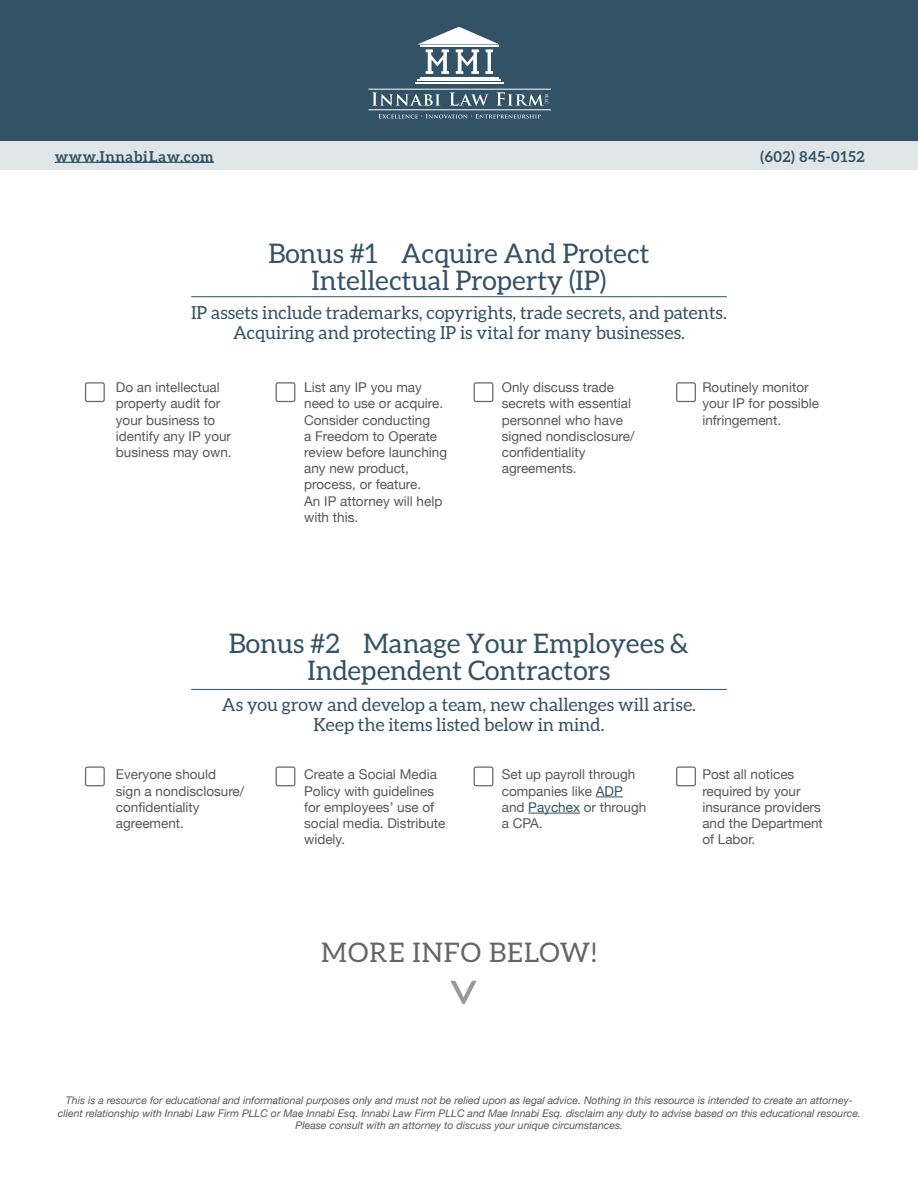
<style>
.page{position:relative;width:918px;height:1188px;background:#fff}
.page>*{position:absolute;margin:0;border:0;box-sizing:border-box;transform-origin:0 0}
.t1{font:60px "Aleo";color:#999}
.t2{font:27px/27px "Aleo";color:#335266;text-align:center}
.t3{font:27px "Aleo";letter-spacing:.04em;color:#666}
.t4{font:18px/19.5px "Aleo";color:#335266;text-align:center}
.t5{font:700 15px "Aleo";letter-spacing:.04em;color:#335266}
.t6{font:13.5px/16.2px "Helvetica Neue";color:#57585a}
.t7{font:italic 10.5px/12.6px "Helvetica Neue";color:#57585a;text-align:center}
.t8{font:700 4.05px "Trajan Pro";color:#fff}
.s1{color:#335266}
</style>
<div class="page">
<div style="left:0;top:0;width:918px;height:142px;background:#335266"></div>
<hr style="left:417px;top:79px;width:84px;height:2px;background:#fff">
<hr style="left:415px;top:82px;width:88px;height:2px;background:#fff">
<hr style="left:420px;top:77px;width:78px;height:1px;background:#fff">
<svg style="left:417px;top:27px;width:83px;height:47px"></svg>
<svg style="left:379px;top:114px;width:162px;height:4px"></svg>
<svg style="left:372px;top:92px;width:68px;height:14px"></svg>
<svg style="left:449px;top:92px;width:40px;height:14px"></svg>
<svg style="left:496px;top:92px;width:48px;height:14px"></svg>
<hr style="left:369px;top:89px;width:182px;height:1px;background:#fff">
<hr style="left:369px;top:110px;width:182px;height:1px;background:#fff">
<div style="left:0;top:142px;width:918px;height:28px;background:#e0e5e8"></div>
<hr style="left:55px;top:162px;width:159px;height:1px;background:#335266">
<svg style="left:596px;top:797px;width:27px;height:1px"></svg>
<hr style="left:528px;top:813px;width:52px;height:1px;background:#335266">
<hr style="left:191px;top:296px;width:536px;height:1px;background:#335266">
<hr style="left:191px;top:689px;width:536px;height:1px;background:#335266">
<svg style="left:85px;top:382px;width:20px;height:20px"></svg>
<svg style="left:85px;top:767px;width:20px;height:19px"></svg>
<svg style="left:276px;top:382px;width:19px;height:20px"></svg>
<svg style="left:276px;top:767px;width:19px;height:19px"></svg>
<svg style="left:474px;top:382px;width:19px;height:20px"></svg>
<svg style="left:474px;top:767px;width:19px;height:19px"></svg>
<svg style="left:676px;top:382px;width:20px;height:20px"></svg>
<svg style="left:676px;top:767px;width:20px;height:19px"></svg>
<p class="t8" style="left:549px;top:94px;width:12px;rotate:90deg">PLLC</p>
<p class="t5" style="left:55px;top:148px;width:160px">www.InnabiLaw.com</p>
<p class="t5" style="left:760px;top:148px;width:106px">(602) 845-0152</p>
<p class="t2" style="left:268px;top:239px;width:383px">Bonus #1 Acquire And Protect<br>Intellectual Property (IP)</p>
<p class="t4" style="left:191px;top:303px;width:537px">IP assets include trademarks, copyrights, trade secrets, and patents.<br>Acquiring and protecting IP is vital for many businesses.</p>
<p class="t6" style="left:116px;top:380px;width:117px">Do an intellectual property audit for your business to identify any IP your business may own.</p>
<p class="t6" style="left:304px;top:380px;width:145px">List any IP you may need to use or acquire.<br>Consider conducting<br>a Freedom to Operate review before launching any new product, process, or feature.<br>An IP attorney will help with this.</p>
<p class="t6" style="left:502px;top:380px;width:134px">Only discuss trade secrets with essential personnel who have signed nondisclosure/ confidentiality agreements.</p>
<p class="t6" style="left:702px;top:380px;width:118px">Routinely monitor your IP for possible infringement.</p>
<p class="t2" style="left:229px;top:630px;width:462px">Bonus #2 Manage Your Employees &amp;<br>Independent Contractors</p>
<p class="t4" style="left:222px;top:695px;width:476px">As you grow and develop a team, new challenges will arise.<br>Keep the items listed below in mind.</p>
<p class="t6" style="left:116px;top:767px;width:130px">Everyone should sign a nondisclosure/ confidentiality agreement.</p>
<p class="t6" style="left:304px;top:767px;width:143px">Create a Social Media<br>Policy with guidelines for employees’ use of social media. Distribute widely.</p>
<p class="t6" style="left:502px;top:767px;width:146px">Set up payroll through companies like <span class="s1">ADP </span>and <span class="s1">Paychex</span> or through a CPA.</p>
<p class="t3" style="left:321px;top:937px;width:277px">MORE INFO BELOW!</p>
<p class="t1" style="left:499px;top:978px;width:29px;rotate:90deg">&gt;</p>
<p class="t6" style="left:702px;top:767px;width:122px">Post all notices required by your insurance providers and the Department of Labor.</p>
<p class="t7" style="left:58px;top:1095px;width:805px">This is a resource for educational and informational purposes only and must not be relied upon as legal advice. Nothing in this resource is intended to create an attorney&shy;client relationship with Innabi Law Firm PLLC or Mae Innabi Esq. Innabi Law Firm PLLC and Mae Innabi Esq. disclaim any duty to advise based on this educational resource.<br>Please consult with an attorney to discuss your unique circumstances.</p>
</div>
